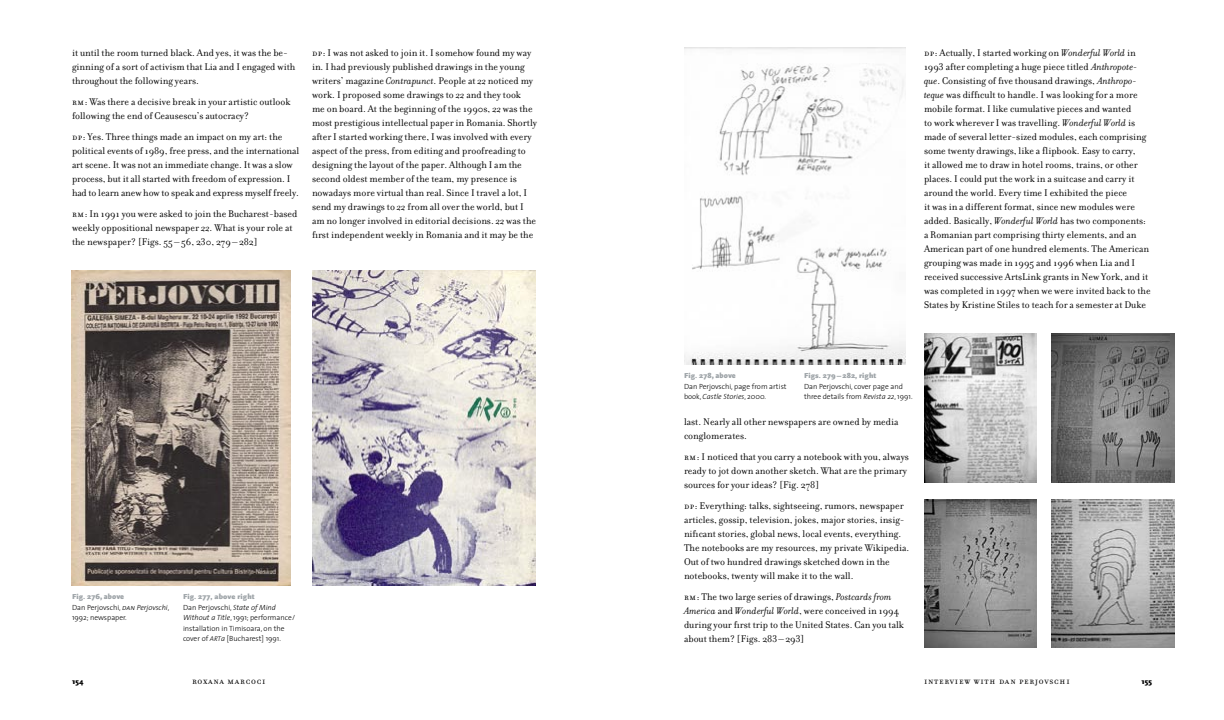
<style>
.page{position:relative;width:1224px;height:720px;background:#fff}
.page>*{position:absolute;margin:0;border:0;box-sizing:border-box;transform-origin:0 0}
.filosofia_text__space_before{font:10.5px/14px "Filosofia";color:#000}
.t1{font:10.5px "Filosofia Small Caps";letter-spacing:.075em;color:#000}
.t2{font:300 7.5px/10.5px "The Sans";color:#000}
.t3{font:900 7.5px "Scala Sans";letter-spacing:.01em;color:#000}
.s1{font-family:"Filosofia Small Caps"}
.s2{font-style:italic}
.s3{font-family:"Scala Sans";font-weight:900;color:#9ea4a8}
.s4{font-weight:900;color:#9ea4a8}
.s5{font-family:"The Sans Light Caps";font-weight:400;font-style:italic}
.s6{font-style:italic;font-size:7px}
</style>
<div class="page">
<img style="left:72px;top:270px;width:218px;height:316px">
<img style="left:312px;top:270px;width:224px;height:315px">
<img style="left:684px;top:48px;width:222px;height:317px">
<img style="left:1051px;top:334px;width:123px;height:149px">
<img style="left:1051px;top:499px;width:123px;height:149px">
<img style="left:924px;top:499px;width:112px;height:149px">
<img style="left:924px;top:334px;width:112px;height:149px">
<p class="filosofia_text__space_before" style="left:72px;top:46px;width:225px">it until the room turned black. And yes, it was the be&shy;ginning of a sort of activism that Lia and I engaged with throughout the following years.</p>
<p class="filosofia_text__space_before" style="left:72px;top:95px;width:220px"><span class="s1">rm</span>: Was there a decisive break in your artistic outlook following the end of Ceausescu’s autocracy?</p>
<p class="filosofia_text__space_before" style="left:72px;top:130px;width:229px"><span class="s1">dp</span>: Yes. Three things made an impact on my art: the political events of 1989, free press, and the international art scene. It was not an immediate change. It was a slow process, but it all started with freedom of expression. I had to learn anew how to speak and express myself freely.</p>
<p class="filosofia_text__space_before" style="left:72px;top:207px;width:227px"><span class="s1">rm</span>: In 1991 you were asked to join the Bucharest-based weekly oppositional newspaper <span class="s2">22</span>. What is your role at the newspaper? [Figs. 55 – 56, 230, 279 – 282]</p>
<p class="filosofia_text__space_before" style="left:312px;top:46px;width:227px"><span class="s1">dp</span>: I was not asked to join it. I somehow found my way in. I had previously published drawings in the young writers’ magazine <span class="s2">Contrapunct</span>. People at <span class="s2">22</span> noticed my work. I proposed some drawings to <span class="s2">22</span> and they took<br>me on board. At the beginning of the 1990s, <span class="s2">22</span> was the most prestigious intellectual paper in Romania. Shortly after I started working there, I was involved with every aspect of the press, from editing and proofreading to designing the layout of the paper. Although I am the second oldest member of the team, my presence is nowadays more virtual than real. Since I travel a lot, I send my drawings to <span class="s2">22</span> from all over the world, but I am no longer involved in editorial decisions. <span class="s2">22</span> was the first independent weekly in Romania and it may be the</p>
<p class="t2" style="left:72px;top:591px;width:99px"><span class="s3">Fig. 276</span><span class="s4">, above<br></span>Dan Perjovschi, <span class="s5">dan</span> <span class="s2">Perjovschi</span>,<br>1992; newspaper.</p>
<p class="t2" style="left:183px;top:591px;width:114px"><span class="s3">Fig. 277, above right<br></span>Dan Perjovschi, <span class="s2">State of Mind<br>Without a Title</span>, 1991; performance/ installation in Timisoara, on the cover of <span class="s6">ART</span><span class="s2">a</span> [Bucharest] 1991.</p>
<p class="filosofia_text__space_before" style="left:924px;top:46px;width:228px"><span class="s1">dp</span>: Actually, I started working on <span class="s2">Wonderful World</span> in 1993 after completing a huge piece titled <span class="s2">Anthropote&shy;que</span>. Consisting of five thousand drawings, <span class="s2">Anthropo&shy;teque</span> was difficult to handle. I was looking for a more mobile format. I like cumulative pieces and wanted<br>to work wherever I was travelling. <span class="s2">Wonderful World</span> is made of several letter-sized modules, each comprising some twenty drawings, like a flipbook. Easy to carry,<br>it allowed me to draw in hotel rooms, trains, or other places. I could put the work in a suitcase and carry it around the world. Every time I exhibited the piece<br>it was in a different format, since new modules were added. Basically, <span class="s2">Wonderful World</span> has two components: a Romanian part comprising thirty elements, and an American part of one hundred elements. The American grouping was made in 1995 and 1996 when Lia and I received successive ArtsLink grants in New York, and it was completed in 1997 when we were invited back to the States by Kristine Stiles to teach for a semester at Duke</p>
<p class="t2" style="left:684px;top:370px;width:104px"><span class="s3">Fig. 278</span><span class="s4">, above<br></span>Dan Perjovschi, page from artist book, <span class="s2">Castle Stories</span>, 2000.</p>
<p class="t2" style="left:804px;top:370px;width:110px"><span class="s3">Figs. 279 – 282, right<br></span>Dan Perjovschi, cover page and three details from <span class="s2">Revista 22</span>, 1991.</p>
<p class="filosofia_text__space_before" style="left:684px;top:415px;width:216px">last. Nearly all other newspapers are owned by media conglomerates.</p>
<p class="filosofia_text__space_before" style="left:684px;top:450px;width:227px"><span class="s1">rm</span>: I noticed that you carry a notebook with you, always ready to jot down another sketch. What are the primary sources for your ideas? [Fig. 278]</p>
<p class="filosofia_text__space_before" style="left:684px;top:499px;width:227px"><span class="s1">dp</span>: Everything: talks, sightseeing, rumors, newspaper articles, gossip, television, jokes, major stories, insig&shy;nificant stories, global news, local events, everything.<br>The notebooks are my resources, my private Wikipedia.<br>Out of two hundred drawings sketched down in the notebooks, twenty will make it to the wall.</p>
<p class="filosofia_text__space_before" style="left:684px;top:590px;width:222px"><span class="s1">rm</span>: The two large series of drawings, <span class="s2">Postcards from America</span> and <span class="s2">Wonderful World</span>, were conceived in 1994 during your first trip to the United States. Can you talk about them? [Figs. 283 – 293]</p>
<p class="t3" style="left:72px;top:677px;width:13px">154</p>
<p class="t1" style="left:192px;top:675px;width:75px">roxana marcoci</p>
<p class="t1" style="left:924px;top:675px;width:147px">interview with dan perjovschi</p>
<p class="t3" style="left:1141px;top:677px;width:12px">155</p>
</div>
